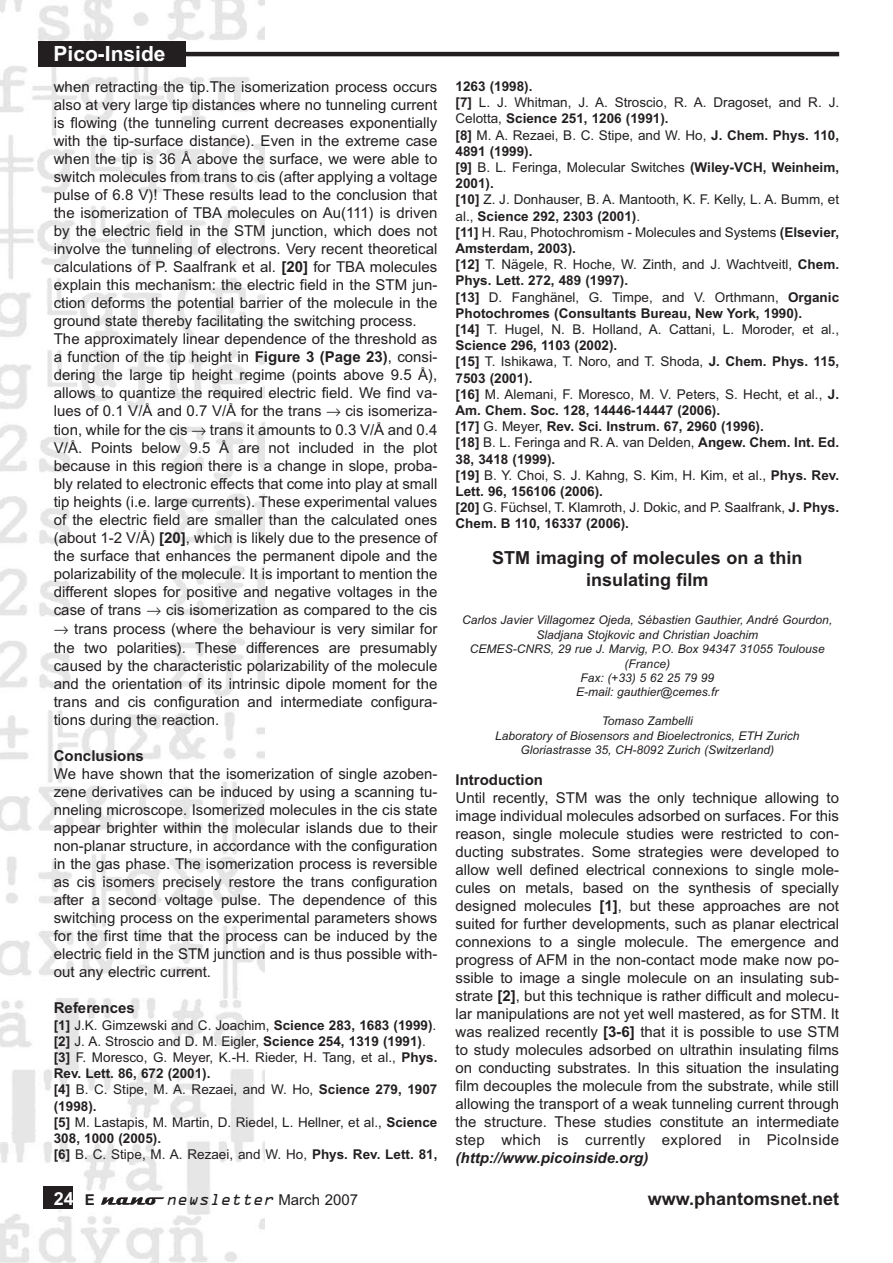
<style>
.page{position:relative;width:893px;height:1263px;background:#fff}
.page>*{position:absolute;margin:0;border:0;box-sizing:border-box;transform-origin:0 0}
.t1{font:700 21px "Arial";color:#fff}
.t2{font:700 18px/21.6px "Arial";color:#231f20;text-align:center}
.t3{font:700 18px "Arial";color:#fff}
.t4{font:15px/18px "Arial";color:#231f20;text-align:justify}
.t5{font:700 15px "Arial";color:#231f20}
.t6{font:italic 700 15px "Arial";color:#231f20}
.t7{font:italic 15px "OCRA";color:#231f20}
.t8{font:13.5px/16.2px "Arial";color:#231f20}
.t9{font:italic 12px/14.4px "Arial";color:#231f20;text-align:center}
.s1{font-weight:700}
.s2{font-size:15px;color:#231f20}
.s3{font-family:"Arial";font-style:normal}
</style>
<div class="page">
<img style="left:0;top:0;width:264px;height:1263px">
<hr style="left:54px;top:52px;width:785px;height:4px;background:#231f20">
<div style="left:43px;top:1186px;width:30px;height:23px;background:#231f20"></div>
<svg style="left:101px;top:1197px;width:63px;height:8px"></svg>
<div style="left:39px;top:41px;width:147px;height:26px;background:#231f20"></div>
<h1 class="t1" style="left:54px;top:46px;width:114px">Pico-Inside</h1>
<p class="t4" style="left:54px;top:79px;width:385px;text-align:left">when retracting the tip.The isomerization process occurs also at very large tip distances where no tunneling current is flowing (the tunneling current decreases exponentially with the tip-surface distance). Even in the extreme case when the tip is 36 Å above the surface, we were able to switch molecules from trans to cis (after applying a voltage pulse of 6.8 V)! These results lead to the conclusion that the isomerization of TBA molecules on Au(111) is driven by the electric field in the STM junction, which does not involve the tunneling of electrons. Very recent theoretical calculations of P. Saalfrank et al. <span class="s1">[20]</span> for TBA molecules explain this mechanism: the electric field in the STM jun&shy;ction deforms the potential barrier of the molecule in the ground state thereby facilitating the switching process.<br>The approximately linear dependence of the threshold as a function of the tip height in <span class="s1">Figure 3 (Page 23)</span>, consi&shy;dering the large tip height regime (points above 9.5 Å), allows to quantize the required electric field. We find va&shy;lues of 0.1 V/Å and 0.7 V/Å for the trans → cis isomeriza&shy;tion, while for the cis → trans it amounts to 0.3 V/Å and 0.4<br>V/Å. Points below 9.5 Å are not included in the plot because in this region there is a change in slope, proba&shy;bly related to electronic effects that come into play at small tip heights (i.e. large currents). These experimental values of the electric field are smaller than the calculated ones (about 1-2 V/Å) <span class="s1">[20]</span>, which is likely due to the presence of the surface that enhances the permanent dipole and the polarizability of the molecule. It is important to mention the different slopes for positive and negative voltages in the case of trans → cis isomerization as compared to the cis</p>
<p class="t4" style="left:54px;top:621px;width:385px">→ trans process (where the behaviour is very similar for the two polarities). These differences are presumably caused by the characteristic polarizability of the molecule and the orientation of its intrinsic dipole moment for the trans and cis configuration and intermediate configura&shy;tions during the reaction.</p>
<p class="t5" style="left:54px;top:750px;width:92px">Conclusions</p>
<p class="t4" style="left:54px;top:766px;width:385px">We have shown that the isomerization of single azoben&shy;zene derivatives can be induced by using a scanning tu&shy;nneling microscope. Isomerized molecules in the cis state appear brighter within the molecular islands due to their non-planar structure, in accordance with the configuration in the gas phase. The isomerization process is reversible as cis isomers precisely restore the trans configuration after a second voltage pulse. The dependence of this switching process on the experimental parameters shows for the first time that the process can be induced by the electric field in the STM junction and is thus possible with&shy;out any electric current.</p>
<p class="t5" style="left:54px;top:1002px;width:82px">References</p>
<p class="t8" style="left:54px;top:1018px;width:385px"><span class="s1">[1]</span> J.K. Gimzewski and C. Joachim, <span class="s1">Science 283, 1683 (1999)</span>. <span class="s1">[2]</span> J. A. Stroscio and D. M. Eigler, <span class="s1">Science 254, 1319 (1991)</span>. <span class="s1">[3]</span> F. Moresco, G. Meyer, K.-H. Rieder, H. Tang, et al., <span class="s1">Phys.<br>Rev. Lett. 86, 672 (2001).<br>[4]</span> B. C. Stipe, M. A. Rezaei, and W. Ho, <span class="s1">Science 279, 1907 (1998).<br>[5]</span> M. Lastapis, M. Martin, D. Riedel, L. Hellner, et al., <span class="s1">Science 308, 1000 (2005).<br>[6]</span> B. C. Stipe, M. A. Rezaei, and W. Ho, <span class="s1">Phys. Rev. Lett. 81,</span></p>
<p class="t8" style="left:455px;top:79px;width:385px"><span class="s1">1263 (1998).<br>[7]</span> L. J. Whitman, J. A. Stroscio, R. A. Dragoset, and R. J.<br>Celotta, <span class="s1">Science 251, 1206 (1991).<br>[8]</span> M. A. Rezaei, B. C. Stipe, and W. Ho, <span class="s1">J. Chem. Phys. 110, 4891 (1999).<br>[9]</span> B. L. Feringa, Molecular Switches <span class="s1">(Wiley-VCH, Weinheim, 2001).<br>[10]</span> Z. J. Donhauser, B. A. Mantooth, K. F. Kelly, L. A. Bumm, et al., <span class="s1">Science 292, 2303 (2001)</span>.<br><span class="s1">[11]</span> H. Rau, Photochromism - Molecules and Systems <span class="s1">(Elsevier, Amsterdam, 2003).<br>[12]</span> T. Nägele, R. Hoche, W. Zinth, and J. Wachtveitl, <span class="s1">Chem.<br>Phys. Lett. 272, 489 (1997).<br>[13]</span> D. Fanghänel, G. Timpe, and V. Orthmann, <span class="s1">Organic Photochromes (Consultants Bureau, New York, 1990).<br>[14]</span> T. Hugel, N. B. Holland, A. Cattani, L. Moroder, et al., <span class="s1">Science 296, 1103 (2002).<br>[15]</span> T. Ishikawa, T. Noro, and T. Shoda, <span class="s1">J. Chem. Phys. 115, 7503 (2001).<br>[16]</span> M. Alemani, F. Moresco, M. V. Peters, S. Hecht, et al., <span class="s1">J.<br>Am. Chem. Soc. 128, 14446-14447 (2006).<br>[17]</span> G. Meyer, <span class="s1">Rev. Sci. Instrum. 67, 2960 (1996).<br>[18]</span> B. L. Feringa and R. A. van Delden, <span class="s1">Angew. Chem. Int. Ed.<br>38, 3418 (1999).<br>[19]</span> B. Y. Choi, S. J. Kahng, S. Kim, H. Kim, et al., <span class="s1">Phys. Rev.<br>Lett. 96, 156106 (2006).<br>[20]</span> G. Füchsel, T. Klamroth, J. Dokic, and P. Saalfrank, <span class="s1">J. Phys.<br>Chem. B 110, 16337 (2006).</span></p>
<p class="t2" style="left:492px;top:549px;width:312px">STM imaging of molecules on a thin insulating film</p>
<p class="t9" style="left:462px;top:614px;width:371px">Carlos Javier Villagomez Ojeda, Sébastien Gauthier, André Gourdon, Sladjana Stojkovic and Christian Joachim<br>CEMES-CNRS, 29 rue J. Marvig, P.O. Box 94347 31055 Toulouse (France)<br>Fax: (+33) 5 62 25 79 99<br>E-mail: gauthier@cemes.fr</p>
<p class="t9" style="left:495px;top:715px;width:306px">Tomaso Zambelli<br>Laboratory of Biosensors and Bioelectronics, ETH Zurich<br>Gloriastrasse 35, CH-8092 Zurich (Switzerland)</p>
<p class="t5" style="left:455px;top:774px;width:89px">Introduction</p>
<p class="t4" style="left:455px;top:790px;width:385px">Until recently, STM was the only technique allowing to image individual molecules adsorbed on surfaces. For this reason, single molecule studies were restricted to con&shy;ducting substrates. Some strategies were developed to allow well defined electrical connexions to single mole&shy;cules on metals, based on the synthesis of specially designed molecules <span class="s1">[1]</span>, but these approaches are not suited for further developments, such as planar electrical connexions to a single molecule. The emergence and progress of AFM in the non-contact mode make now po&shy;ssible to image a single molecule on an insulating sub&shy;strate <span class="s1">[2]</span>, but this technique is rather difficult and molecu&shy;lar manipulations are not yet well mastered, as for STM. It was realized recently <span class="s1">[3-6]</span> that it is possible to use STM to study molecules adsorbed on ultrathin insulating films on conducting substrates. In this situation the insulating film decouples the molecule from the substrate, while still allowing the transport of a weak tunneling current through the structure. These studies constitute an intermediate step which is currently explored in PicoInside</p>
<p class="t6" style="left:455px;top:1152px;width:194px">(http://www.picoinside.org)</p>
<p class="t3" style="left:54px;top:1192px;width:43px">24 <span class="s2">E</span></p>
<p class="t7" style="left:166px;top:1194px;width:194px">newsletter <span class="s3">March 2007</span></p>
<p class="t2" style="left:647px;top:1190px;width:193px">www.phantomsnet.net</p>
</div>
